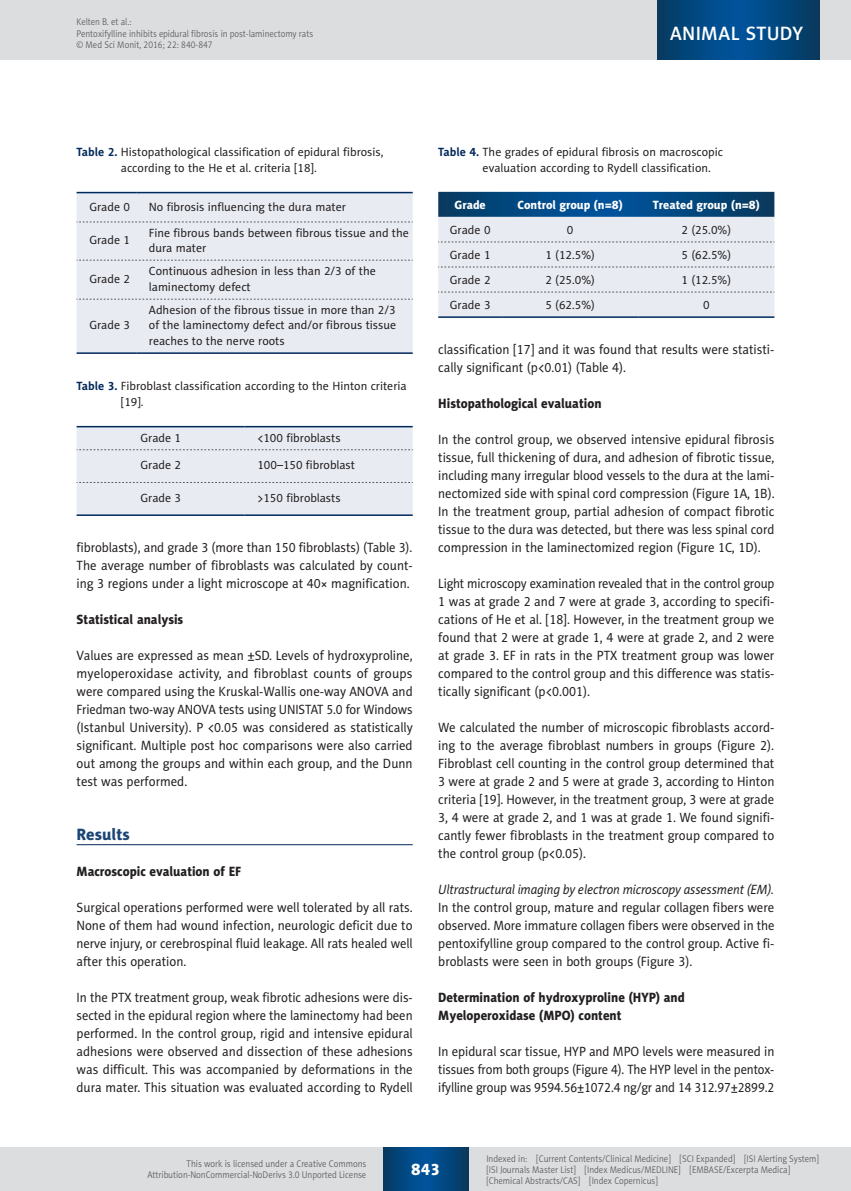
<style>
.page{position:relative;width:851px;height:1191px;background:#fff}
.page>*{position:absolute;margin:0;border:0;box-sizing:border-box;transform-origin:0 0}
.t1{font:19.5px "Naomi Sans EFN Medium";letter-spacing:.015em;color:#fff}
.MSM_Headline_1{font:16.5px "Naomi Sans EFN Heavy";color:#1a4574}
.t2{font:16.5px "Naomi Sans EFN Heavy";color:#fff}
.MSM_Body{font:13.5px/18px "Naomi Sans EFN";color:#231f20;text-align:justify;scale:.95 1}
.MSM_Body-2{font:13.5px/18px "Naomi Sans EFN";color:#231f20;text-align:justify;scale:.94 1}
.MSM_Body-3{font:13.5px/18px "Naomi Sans EFN";color:#231f20;text-align:justify;scale:.93 1}
.MSM_Headline_2{font:13.5px/18px "Naomi Sans EFN Heavy";color:#231f20;scale:.95 1}
.MSM_Tabela_zawartosc{font:12px/15.8px "Naomi Sans EFN";color:#231f20}
.MSM_Tabela_tytul{font:12px/15.8px "Naomi Sans EFN";color:#231f20}
.MSM_Tabela_Head{font:12px "Naomi Sans EFN Heavy";color:#fff}
.t3{font:9.75px/11.2px "Naomi Sans EFN Light";color:#57585a;scale:.9 1}
.s1{font-weight:700;color:#00295c}
.s2{font-style:italic}
</style>
<div class="page">
<hr style="left:77px;top:844px;width:335px;height:1px;background:#00295c">
<div style="left:77px;top:193px;width:335px;height:159px;background:#e8ebf2"></div>
<hr style="left:77px;top:192px;width:59px;height:1px;background:#00295c">
<hr style="left:136px;top:192px;width:276px;height:1px;background:#00295c">
<hr style="left:77px;top:352px;width:59px;height:2px;background:#00295c">
<hr style="left:136px;top:352px;width:276px;height:2px;background:#00295c">
<svg style="left:77px;top:222px;width:336px;height:1px"></svg>
<svg style="left:77px;top:260px;width:336px;height:1px"></svg>
<svg style="left:77px;top:299px;width:336px;height:1px"></svg>
<hr style="left:77px;top:426px;width:167px;height:1px;background:#00295c">
<hr style="left:244px;top:426px;width:168px;height:1px;background:#00295c">
<hr style="left:77px;top:514px;width:167px;height:2px;background:#00295c">
<hr style="left:244px;top:514px;width:168px;height:2px;background:#00295c">
<div style="left:77px;top:427px;width:336px;height:88px;background:#e8ebf2"></div>
<svg style="left:438px;top:192px;width:336px;height:124px;background:#b8c8d9"></svg>
<hr style="left:438px;top:316px;width:64px;height:2px;background:#00295c">
<hr style="left:502px;top:316px;width:136px;height:2px;background:#00295c">
<hr style="left:638px;top:316px;width:136px;height:2px;background:#00295c">
<div style="left:0;top:1148px;width:850px;height:43px;background:#dcdddf"></div>
<svg style="left:383px;top:1147px;width:85px;height:43px;background:#02477e"></svg>
<div style="left:0;top:0;width:850px;height:60px;background:#dcdddf"></div>
<svg style="left:657px;top:0;width:162px;height:60px;background:#02477e"></svg>
<p class="t3" style="left:77px;top:16px;width:264px">Kelten B. et al.:<br>Pentoxifylline inhibits epidural fibrosis in post-laminectomy rats © Med Sci Monit, 2016; 22: 840-847</p>
<h1 class="t1" style="left:670px;top:22px;width:134px">ANIMAL STUDY</h1>
<p class="MSM_Tabela_tytul" style="left:121px;top:144px;width:264px;text-indent:-44px"><span class="s1">Table 2.</span> Histopathological classification of epidural fibrosis, according to the He et al. criteria [18].</p>
<p class="MSM_Tabela_zawartosc" style="left:89px;top:199px;width:42px">Grade 0</p>
<p class="MSM_Tabela_zawartosc" style="left:149px;top:199px;width:198px">No fibrosis influencing the dura mater</p>
<p class="MSM_Tabela_zawartosc" style="left:89px;top:232px;width:42px">Grade 1</p>
<p class="MSM_Tabela_zawartosc" style="left:149px;top:225px;width:261px">Fine fibrous bands between fibrous tissue and the dura mater</p>
<p class="MSM_Tabela_zawartosc" style="left:89px;top:271px;width:42px">Grade 2</p>
<p class="MSM_Tabela_zawartosc" style="left:149px;top:263px;width:228px">Continuous adhesion in less than 2/3 of the laminectomy defect</p>
<p class="MSM_Tabela_zawartosc" style="left:89px;top:317px;width:42px">Grade 3</p>
<p class="MSM_Tabela_zawartosc" style="left:149px;top:302px;width:249px;text-align:justify">Adhesion of the fibrous tissue in more than 2/3 of the laminectomy defect and/or fibrous tissue reaches to the nerve roots</p>
<p class="MSM_Tabela_tytul" style="left:121px;top:378px;width:287px;text-indent:-44px"><span class="s1">Table 3.</span> Fibroblast classification according to the Hinton criteria [19].</p>
<p class="MSM_Tabela_zawartosc" style="left:140px;top:430px;width:42px">Grade 1</p>
<p class="MSM_Tabela_zawartosc" style="left:257px;top:430px;width:85px">&lt;100 fibroblasts</p>
<p class="MSM_Tabela_zawartosc" style="left:140px;top:457px;width:42px">Grade 2</p>
<p class="MSM_Tabela_zawartosc" style="left:257px;top:457px;width:99px">100–150 fibroblast</p>
<p class="MSM_Tabela_zawartosc" style="left:140px;top:490px;width:42px">Grade 3</p>
<p class="MSM_Tabela_zawartosc" style="left:257px;top:490px;width:85px">&gt;150 fibroblasts</p>
<p class="MSM_Body-2" style="left:77px;top:538px;width:359px">fibroblasts), and grade 3 (more than 150 fibroblasts) (Table 3).<br>The average number of fibroblasts was calculated by count&shy;ing 3 regions under a light microscope at 40× magnification.</p>
<p class="MSM_Headline_2" style="left:77px;top:610px;width:114px">Statistical analysis</p>
<p class="MSM_Body" style="left:77px;top:646px;width:355px">Values are expressed as mean ±SD. Levels of hydroxyproline, myeloperoxidase activity, and fibroblast counts of groups were compared using the Kruskal-Wallis one-way ANOVA and Friedman two-way ANOVA tests using UNISTAT 5.0 for Windows (Istanbul University). P &lt;0.05 was considered as statistically significant. Multiple post hoc comparisons were also carried out among the groups and within each group, and the Dunn test was performed.</p>
<p class="MSM_Headline_1" style="left:77px;top:824px;width:55px">Results</p>
<p class="MSM_Headline_2" style="left:77px;top:862px;width:175px">Macroscopic evaluation of EF</p>
<p class="MSM_Body" style="left:77px;top:898px;width:355px">Surgical operations performed were well tolerated by all rats.<br>None of them had wound infection, neurologic deficit due to nerve injury, or cerebrospinal fluid leakage. All rats healed well after this operation.</p>
<p class="MSM_Body-2" style="left:77px;top:988px;width:359px">In the PTX treatment group, weak fibrotic adhesions were dis&shy;sected in the epidural region where the laminectomy had been performed. In the control group, rigid and intensive epidural adhesions were observed and dissection of these adhesions was difficult. This was accompanied by deformations in the dura mater. This situation was evaluated according to Rydell</p>
<p class="MSM_Tabela_tytul" style="left:482px;top:144px;width:242px;text-indent:-44px"><span class="s1">Table 4.</span> The grades of epidural fibrosis on macroscopic evaluation according to Rydell classification.</p>
<p class="MSM_Tabela_Head" style="left:454px;top:197px;width:33px">Grade</p>
<p class="MSM_Tabela_Head" style="left:517px;top:197px;width:107px">Control group (n=8)</p>
<p class="MSM_Tabela_Head" style="left:652px;top:197px;width:108px">Treated group (n=8)</p>
<p class="MSM_Tabela_zawartosc" style="left:449px;top:222px;width:42px">Grade 0</p>
<p class="MSM_Tabela_zawartosc" style="left:566px;top:222px;width:8px">0</p>
<p class="MSM_Tabela_zawartosc" style="left:681px;top:222px;width:51px">2 (25.0%)</p>
<p class="MSM_Tabela_zawartosc" style="left:449px;top:247px;width:42px">Grade 1</p>
<p class="MSM_Tabela_zawartosc" style="left:545px;top:247px;width:51px">1 (12.5%)</p>
<p class="MSM_Tabela_zawartosc" style="left:681px;top:247px;width:51px">5 (62.5%)</p>
<p class="MSM_Tabela_zawartosc" style="left:449px;top:272px;width:42px">Grade 2</p>
<p class="MSM_Tabela_zawartosc" style="left:545px;top:272px;width:51px">2 (25.0%)</p>
<p class="MSM_Tabela_zawartosc" style="left:681px;top:272px;width:51px">1 (12.5%)</p>
<p class="MSM_Tabela_zawartosc" style="left:449px;top:297px;width:42px">Grade 3</p>
<p class="MSM_Tabela_zawartosc" style="left:545px;top:297px;width:51px">5 (62.5%)</p>
<p class="MSM_Tabela_zawartosc" style="left:703px;top:297px;width:8px">0</p>
<p class="MSM_Body" style="left:438px;top:340px;width:355px">classification [17] and it was found that results were statisti&shy;cally significant (p&lt;0.01) (Table 4).</p>
<p class="MSM_Headline_2" style="left:438px;top:394px;width:173px">Histopathological evaluation</p>
<p class="MSM_Body" style="left:438px;top:430px;width:355px">In the control group, we observed intensive epidural fibrosis tissue, full thickening of dura, and adhesion of fibrotic tissue, including many irregular blood vessels to the dura at the lami&shy;nectomized side with spinal cord compression (Figure 1A, 1B).<br>In the treatment group, partial adhesion of compact fibrotic tissue to the dura was detected, but there was less spinal cord compression in the laminectomized region (Figure 1C, 1D).</p>
<p class="MSM_Body-3" style="left:438px;top:574px;width:363px">Light microscopy examination revealed that in the control group 1 was at grade 2 and 7 were at grade 3, according to specifi&shy;cations of He et al. [18]. However, in the treatment group we found that 2 were at grade 1, 4 were at grade 2, and 2 were at grade 3. EF in rats in the PTX treatment group was lower compared to the control group and this difference was statis&shy;tically significant (p&lt;0.001).</p>
<p class="MSM_Body" style="left:438px;top:718px;width:355px">We calculated the number of microscopic fibroblasts accord&shy;ing to the average fibroblast numbers in groups (Figure 2).<br>Fibroblast cell counting in the control group determined that 3 were at grade 2 and 5 were at grade 3, according to Hinton criteria [19]. However, in the treatment group, 3 were at grade 3, 4 were at grade 2, and 1 was at grade 1. We found signifi&shy;cantly fewer fibroblasts in the treatment group compared to the control group (p&lt;0.05).</p>
<p class="MSM_Body" style="left:438px;top:880px;width:355px"><span class="s2">Ultrastructural imaging by electron microscopy assessment (EM).<br></span>In the control group, mature and regular collagen fibers were observed. More immature collagen fibers were observed in the pentoxifylline group compared to the control group. Active fi&shy;broblasts were seen in both groups (Figure 3).</p>
<p class="MSM_Headline_2" style="left:438px;top:988px;width:261px">Determination of hydroxyproline (HYP) and<br>Myeloperoxidase (MPO) content</p>
<p class="MSM_Body" style="left:438px;top:1042px;width:355px">In epidural scar tissue, HYP and MPO levels were measured in tissues from both groups (Figure 4). The HYP level in the pentox&shy;ifylline group was 9594.56±1072.4 ng/gr and 14 312.97±2899.2</p>
<p class="t3" style="left:147px;top:1158px;width:245px;text-align:right">This work is licensed under a Creative Commons<br>Attribution-NonCommercial-NoDerivs 3.0 Unported License</p>
<p class="t2" style="left:411px;top:1159px;width:30px">843</p>
<p class="t3" style="left:486px;top:1152px;width:371px">Indexed in: [Current Contents/Clinical Medicine] [SCI Expanded] [ISI Alerting System] [ISI Journals Master List] [Index Medicus/MEDLINE] [EMBASE/Excerpta Medica] [Chemical Abstracts/CAS] [Index Copernicus]</p>
</div>
